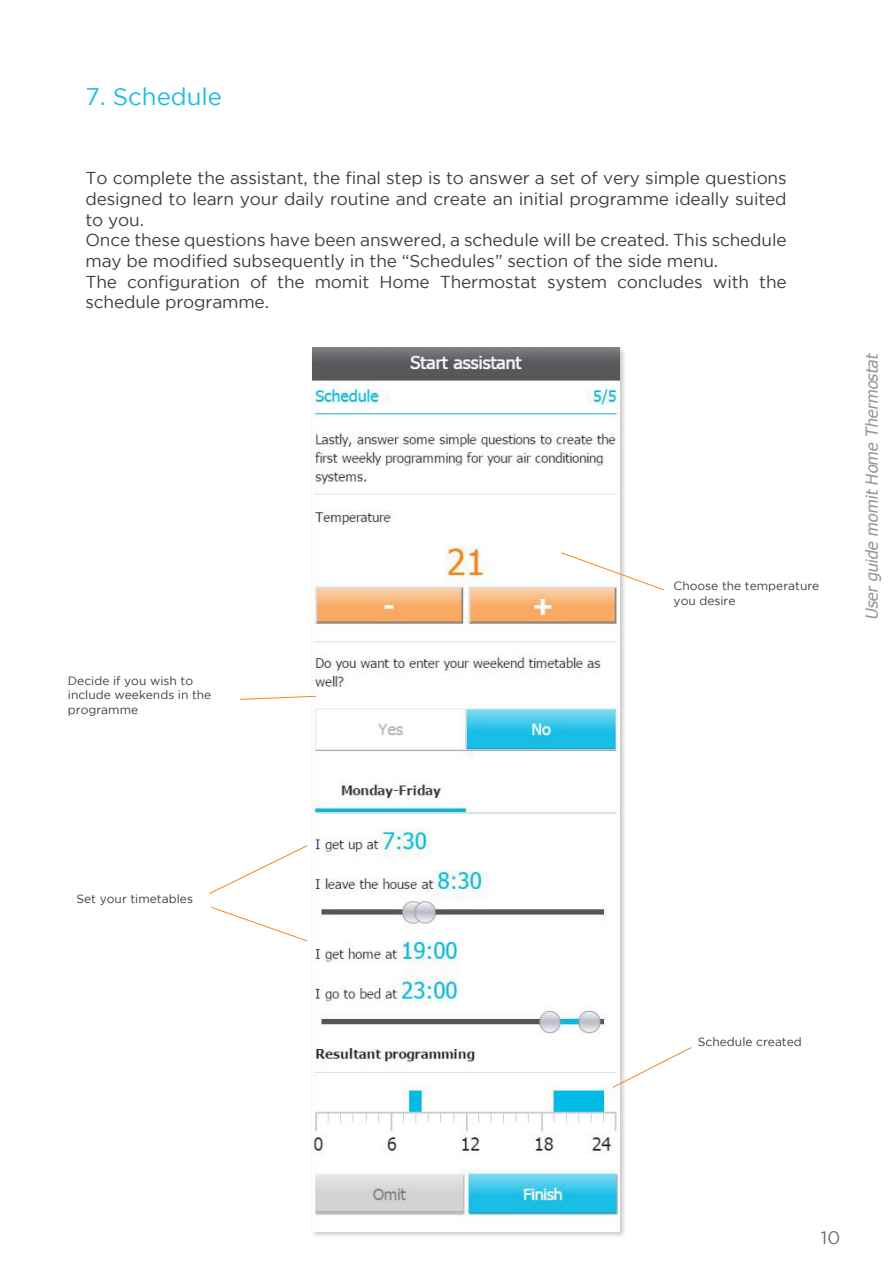
<style>
.page{position:relative;width:893px;height:1263px;background:#fff}
.page>*{position:absolute;margin:0;border:0;box-sizing:border-box;transform-origin:0 0}
.t1{font:24px "Gotham";color:#1bbde7}
.t2{font:18px "Gotham";color:#6c6d70}
.t3{font:17.25px/20.7px "Gotham";letter-spacing:-.01em;color:#3e3e3f}
.t4{font:italic 16.5px "Tahoma";color:#939598}
.t5{font:12px/14.4px "Gotham";color:#3e3e3f}
</style>
<div class="page">
<div style="left:310px;top:346px;width:317px;height:892px;background:#231f20;opacity:.25"></div>
<img style="left:312px;top:348px;width:308px;height:883px">
<svg style="left:560px;top:552px;width:104px;height:39px"></svg>
<svg style="left:239px;top:695px;width:78px;height:5px"></svg>
<svg style="left:209px;top:845px;width:99px;height:49px"></svg>
<svg style="left:211px;top:906px;width:96px;height:36px"></svg>
<svg style="left:612px;top:1046px;width:80px;height:42px"></svg>
<p class="t1" style="left:85px;top:83px;width:138px">7. Schedule</p>
<p class="t3" style="left:85px;top:167px;width:703px;text-align:justify">To complete the assistant, the final step is to answer a set of very simple questions designed to learn your daily routine and create an initial programme ideally suited to you.</p>
<p class="t3" style="left:85px;top:229px;width:703px">Once these questions have been answered, a schedule will be created. This schedule may be modified subsequently in the “Schedules” section of the side menu.</p>
<p class="t3" style="left:85px;top:271px;width:703px">The configuration of the momit Home Thermostat system concludes with the schedule programme.</p>
<p class="t5" style="left:68px;top:673px;width:145px">Decide if you wish to include weekends in the programme</p>
<p class="t5" style="left:674px;top:578px;width:147px">Choose the temperature you desire</p>
<p class="t4" style="left:861px;top:620px;width:270px;rotate:-90deg">User guide momit Home Thermostat</p>
<p class="t5" style="left:77px;top:891px;width:118px">Set your timetables</p>
<p class="t5" style="left:698px;top:1035px;width:105px">Schedule created</p>
<p class="t2" style="left:821px;top:1228px;width:21px">10</p>
</div>
